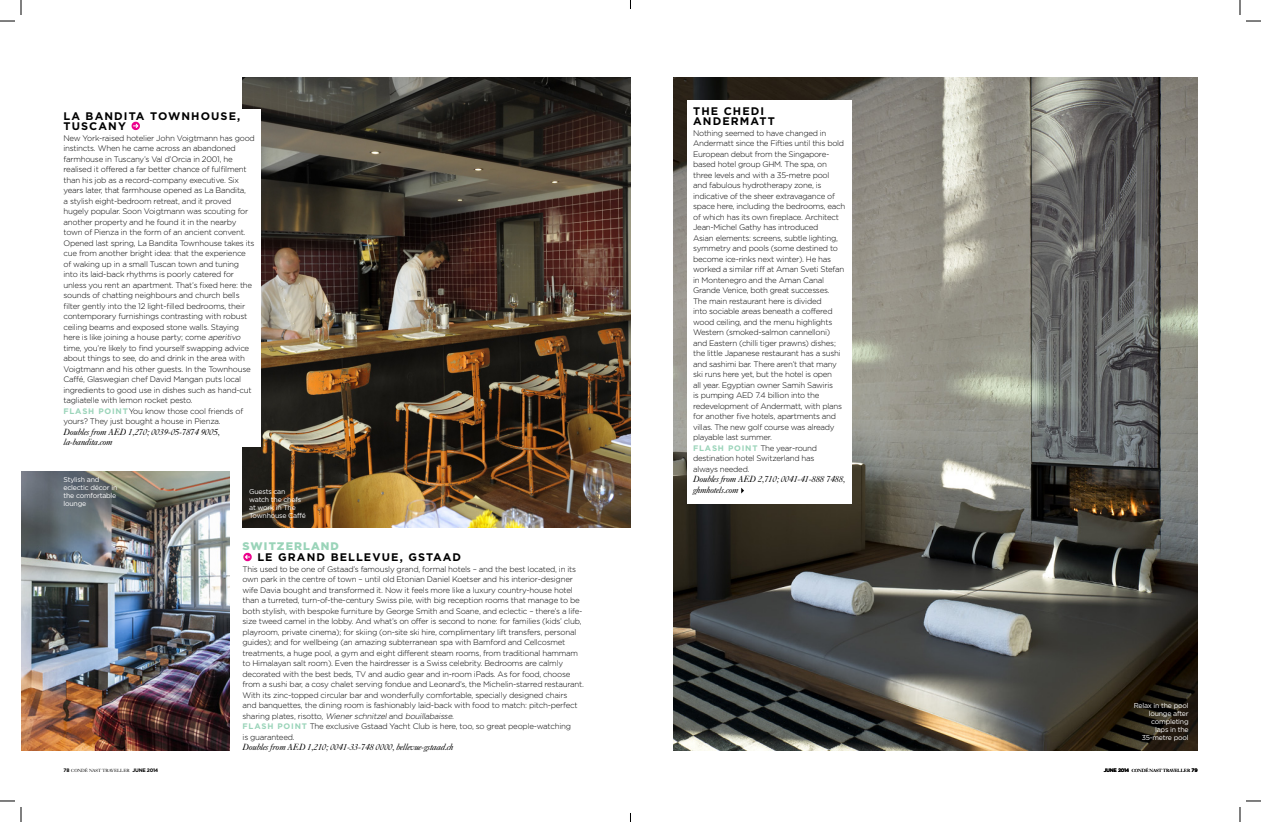
<style>
.page{position:relative;width:1261px;height:822px;background:#fff}
.page>*{position:absolute;margin:0;border:0;box-sizing:border-box;transform-origin:0 0}
.t1{font:700 11px/10.5px "Gotham";letter-spacing:.1em;color:#000}
.t2{font:900 11px "Gotham";letter-spacing:.1em;color:#9ad4b9}
.t3{font:italic 9px/10.5px "Caslon Five Forty";letter-spacing:-.03em;color:#000}
.t4{font:300 8px/10.5px "Gotham";letter-spacing:-.03em;color:#000}
.t5{font:7px/8px "Gotham";letter-spacing:-.03em;color:#fff}
.t6{font:4.5px "Caslon Five Forty";letter-spacing:-.03em;color:#000}
.s1{font-style:italic}
.s2{font-weight:700;color:#9ad4b9}
.s3{font-family:"Gotham";font-weight:700;font-size:5px}
</style>
<div class="page">
<img style="left:243px;top:78px;width:387px;height:449px">
<img style="left:673px;top:78px;width:524px;height:672px">
<img style="left:21px;top:472px;width:209px;height:278px">
<div style="left:687px;top:100px;width:165px;height:403px;background:#fff"></div>
<div style="left:64px;top:109px;width:197px;height:337px;background:#fff"></div>
<svg style="left:132px;top:122px;width:8px;height:8px"></svg>
<svg style="left:243px;top:552px;width:9px;height:9px"></svg>
<svg style="left:741px;top:488px;width:3px;height:5px"></svg>
<svg style="left:0;top:800px;width:15px;height:1px"></svg>
<svg style="left:1246px;top:800px;width:15px;height:1px"></svg>
<svg style="left:0;top:0;width:22px;height:22px"></svg>
<svg style="left:20px;top:807px;width:2px;height:15px"></svg>
<svg style="left:1239px;top:0;width:22px;height:22px"></svg>
<svg style="left:1239px;top:807px;width:2px;height:15px"></svg>
<h1 class="t1" style="left:64px;top:110px;width:178px">LA BANDITA TOWNHOUSE,<br>TUSCANY</h1>
<p class="t4" style="left:64px;top:133px;width:193px">New York-raised hotelier John Voigtmann has good instincts. When he came across an abandoned farmhouse in Tuscany’s Val d’Orcia in 2001, he realised it offered a far better chance of fulfilment than his job as a record-company executive. Six years later, that farmhouse opened as La Bandita,<br>a stylish eight-bedroom retreat, and it proved hugely popular. Soon Voigtmann was scouting for another property and he found it in the nearby town of Pienza in the form of an ancient convent.<br>Opened last spring, La Bandita Townhouse takes its cue from another bright idea: that the experience of waking up in a small Tuscan town and tuning into its laid-back rhythms is poorly catered for unless you rent an apartment. That’s fixed here: the sounds of chatting neighbours and church bells filter gently into the 12 light-filled bedrooms, their contemporary furnishings contrasting with robust ceiling beams and exposed stone walls. Staying here is like joining a house party; come <span class="s1">aperitivo </span>time, you’re likely to find yourself swapping advice about things to see, do and drink in the area with Voigtmann and his other guests. In the Townhouse Caffé, Glaswegian chef David Mangan puts local ingredients to good use in dishes such as hand-cut tagliatelle with lemon rocket pesto.<br><span class="s2">FLASH POINT</span>You know those cool friends of yours? They just bought a house in Pienza.</p>
<p class="t3" style="left:64px;top:426px;width:158px">Doubles from AED 1,270; 0039-05-7874 9005, la-bandita.com</p>
<p class="t5" style="left:64px;top:476px;width:55px">Stylish and eclectic décor in the comfortable lounge</p>
<p class="t5" style="left:249px;top:487px;width:58px">Guests can watch the chefs at work in The<br>Townhouse Caffé</p>
<h1 class="t2" style="left:243px;top:539px;width:98px">SWITZERLAND</h1>
<h1 class="t1" style="left:257px;top:551px;width:205px">LE GRAND BELLEVUE, GSTAAD</h1>
<p class="t4" style="left:243px;top:563px;width:343px">This used to be one of Gstaad’s famously grand, formal hotels – and the best located, in its own park in the centre of town – until old Etonian Daniel Koetser and his interior-designer wife Davia bought and transformed it. Now it feels more like a luxury country-house hotel than a turreted, turn-of-the-century Swiss pile, with big reception rooms that manage to be both stylish, with bespoke furniture by George Smith and Soane, and eclectic – there’s a life&shy;size tweed camel in the lobby. And what’s on offer is second to none: for families (kids’ club, playroom, private cinema); for skiing (on-site ski hire, complimentary lift transfers, personal guides); and for wellbeing (an amazing subterranean spa with Bamford and Cellcosmet treatments, a huge pool, a gym and eight different steam rooms, from traditional hammam to Himalayan salt room). Even the hairdresser is a Swiss celebrity. Bedrooms are calmly decorated with the best beds, TV and audio gear and in-room iPads. As for food, choose from a sushi bar, a cosy chalet serving fondue and Leonard’s, the Michelin-starred restaurant.<br>With its zinc-topped circular bar and wonderfully comfortable, specially designed chairs<br>and banquettes, the dining room is fashionably laid-back with food to match: pitch-perfect<br>s h a r i n g p l a tes , r i s otto, <span class="s1">Wienerschnitzel</span>a n d <span class="s1">bouillabaisse</span>.<br><span class="s2">FLASH POINT</span> The exclusive Gstaad Yacht Club is here, too, so great people-watching<br>is guaranteed.</p>
<p class="t3" style="left:243px;top:741px;width:213px">Doubles from AED 1,210; 0041-33-748 0000, bellevue-gstaad.ch</p>
<h1 class="t1" style="left:693px;top:105px;width:83px">THE CHEDI<br>ANDERMATT</h1>
<p class="t4" style="left:693px;top:128px;width:154px">Nothing seemed to have changed in Andermatt since the Fifties until this bold European debut from the Singapore&shy;based hotel group GHM. The spa, on three levels and with a 35-metre pool and fabulous hydrotherapy zone, is indicative of the sheer extravagance of space here, including the bedrooms, each of which has its own fireplace. Architect Jean-Michel Gathy has introduced<br>Asian elements: screens, subtle lighting, symmetry and pools (some destined to become ice-rinks next winter). He has worked a similar riff at Aman Sveti Stefan in Montenegro and the Aman Canal Grande Venice, both great successes.<br>The main restaurant here is divided<br>into sociable areas beneath a coffered wood ceiling, and the menu highlights Western (smoked-salmon cannelloni) and Eastern (chilli tiger prawns) dishes; the little Japanese restaurant has a sushi and sashimi bar. There aren’t that many ski runs here yet, but the hotel is open<br>all year. Egyptian owner Samih Sawiris<br>is pumping AED 7.4 billion into the redevelopment of Andermatt, with plans for another five hotels, apartments and villas. The new golf course was already playable last summer.<br><span class="s2">FLASH POINT</span> The year-round destination hotel Switzerland has<br>always needed.</p>
<p class="t3" style="left:693px;top:474px;width:154px">Doubles from AED 2,710; 0041-41-888 7488, ghmhotels.com</p>
<p class="t5" style="left:1134px;top:701px;width:56px;text-align:right">Relax in the pool lounge after completing<br>laps in the<br>35-metre pool</p>
<p class="t6" style="left:64px;top:767px;width:96px"><span class="s3">78</span> CONDÉ NAST TRAVELLER <span class="s3">JUNE 2014</span></p>
<p class="t6" style="left:1104px;top:767px;width:96px"><span class="s3">JUNE 2014</span> CONDÉ NAST TRAVELLER <span class="s3">79</span></p>
</div>
